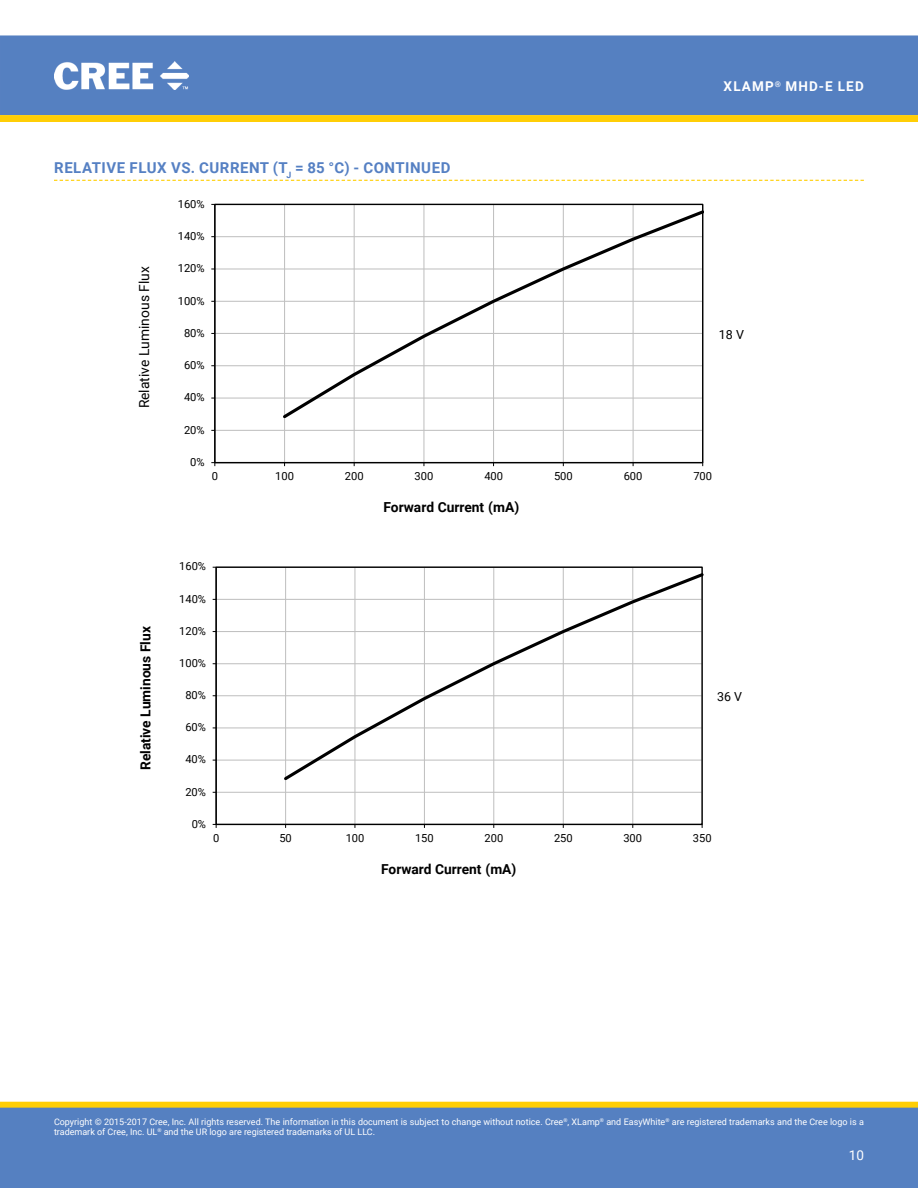
<style>
.page{position:relative;width:918px;height:1188px;background:#fff}
.page>*{position:absolute;margin:0;border:0;box-sizing:border-box;transform-origin:0 0}
.t1{font:700 15px "Roboto";letter-spacing:.035em;color:#5580c3}
.t2{font:700 13.8px "Roboto";color:#000}
.t3{font:13.8px "Roboto";color:#000}
.t4{font:700 13.5px "Roboto";letter-spacing:.085em;color:#fff}
.t5{font:13.5px "Roboto";color:#fff}
.t6{font:12.45px "Roboto";color:#000}
.t7{font:11.25px "Roboto";color:#000}
.t8{font:11.1px "Roboto";letter-spacing:-.01em;color:#000}
.t9{font:9px/10.8px "Roboto";color:#fff}
</style>
<div class="page">
<div style="left:0;top:35px;width:918px;height:80px;background:#5580c1"></div>
<img style="left:55px;top:62px;width:134px;height:28px">
<div style="left:1px;top:1102px;width:916px;height:6px;background:#ffce06"></div>
<div style="left:0;top:1102px;width:918px;height:6px;border:1px solid #ffce06"></div>
<div style="left:0;top:1108px;width:918px;height:80px;background:#5580c1"></div>
<svg style="left:0;top:115px;width:918px;height:7px;background:#fece08"></svg>
<svg style="left:54px;top:180px;width:810px;height:1px"></svg>
<hr style="left:215px;top:430px;width:488px;height:1px;background:#c0c0c0">
<hr style="left:215px;top:398px;width:488px;height:1px;background:#c0c0c0">
<hr style="left:215px;top:365px;width:488px;height:1px;background:#c0c0c0">
<hr style="left:215px;top:333px;width:488px;height:1px;background:#c0c0c0">
<hr style="left:215px;top:301px;width:488px;height:1px;background:#c0c0c0">
<hr style="left:215px;top:268px;width:488px;height:2px;background:#c0c0c0">
<hr style="left:215px;top:236px;width:488px;height:1px;background:#c0c0c0">
<hr style="left:284px;top:204px;width:1px;height:259px;background:#c0c0c0">
<hr style="left:354px;top:204px;width:1px;height:259px;background:#c0c0c0">
<hr style="left:423px;top:204px;width:1px;height:259px;background:#c0c0c0">
<hr style="left:493px;top:204px;width:1px;height:259px;background:#c0c0c0">
<hr style="left:563px;top:204px;width:1px;height:259px;background:#c0c0c0">
<hr style="left:633px;top:204px;width:1px;height:259px;background:#c0c0c0">
<hr style="left:215px;top:204px;width:1px;height:259px;background:#000">
<hr style="left:215px;top:462px;width:488px;height:1px;background:#000">
<svg style="left:211px;top:462px;width:5px;height:4px"></svg>
<svg style="left:280px;top:208px;width:424px;height:213px"></svg>
<hr style="left:216px;top:792px;width:486px;height:1px;background:#c0c0c0">
<hr style="left:216px;top:760px;width:486px;height:1px;background:#c0c0c0">
<hr style="left:216px;top:727px;width:486px;height:1px;background:#c0c0c0">
<hr style="left:216px;top:695px;width:486px;height:1px;background:#c0c0c0">
<hr style="left:216px;top:663px;width:486px;height:1px;background:#c0c0c0">
<hr style="left:216px;top:631px;width:486px;height:1px;background:#c0c0c0">
<hr style="left:216px;top:599px;width:486px;height:1px;background:#c0c0c0">
<hr style="left:285px;top:567px;width:1px;height:257px;background:#c0c0c0">
<hr style="left:354px;top:567px;width:1px;height:257px;background:#c0c0c0">
<hr style="left:424px;top:567px;width:1px;height:257px;background:#c0c0c0">
<hr style="left:493px;top:567px;width:1px;height:257px;background:#c0c0c0">
<hr style="left:563px;top:567px;width:1px;height:257px;background:#c0c0c0">
<hr style="left:632px;top:567px;width:1px;height:257px;background:#c0c0c0">
<hr style="left:216px;top:567px;width:1px;height:257px;background:#000">
<hr style="left:216px;top:824px;width:486px;height:1px;background:#000">
<svg style="left:281px;top:571px;width:422px;height:212px"></svg>
<h3 class="t4" style="left:724px;top:77px;width:142px">XLamp<sup>®</sup> MHD-E LED</h3>
<h1 class="t1" style="left:54px;top:157px;width:398px">Relative Flux vs. Current (T<sub>J</sub> = 85 °C) - Continued</h1>
<p class="t8" style="left:178px;top:196px;width:28px">160%</p>
<p class="t8" style="left:178px;top:228px;width:28px">140%</p>
<h2 class="t3" style="left:134px;top:408px;width:144px;rotate:-90deg">Relative Luminous Flux</h2>
<p class="t8" style="left:178px;top:261px;width:28px">120%</p>
<p class="t8" style="left:178px;top:293px;width:28px">100%</p>
<p class="t7" style="left:184px;top:325px;width:22px">80%</p>
<p class="t8" style="left:184px;top:357px;width:22px">60%</p>
<p class="t8" style="left:184px;top:390px;width:22px">40%</p>
<h3 class="t6" style="left:719px;top:326px;width:27px">18 V</h3>
<p class="t8" style="left:184px;top:422px;width:22px">20%</p>
<p class="t8" style="left:190px;top:454px;width:16px">0%</p>
<p class="t8" style="left:212px;top:469px;width:8px">0</p>
<p class="t8" style="left:275px;top:469px;width:20px">100</p>
<p class="t8" style="left:345px;top:469px;width:20px">200</p>
<p class="t8" style="left:415px;top:469px;width:20px">300</p>
<p class="t8" style="left:484px;top:469px;width:20px">400</p>
<p class="t8" style="left:554px;top:469px;width:20px">500</p>
<p class="t8" style="left:624px;top:469px;width:20px">600</p>
<p class="t8" style="left:693px;top:469px;width:20px">700</p>
<h2 class="t2" style="left:383px;top:497px;width:137px">Forward Current (mA)</h2>
<p class="t8" style="left:179px;top:559px;width:28px">160%</p>
<p class="t8" style="left:179px;top:591px;width:28px">140%</p>
<h2 class="t2" style="left:136px;top:770px;width:145px;rotate:-90deg">Relative Luminous Flux</h2>
<p class="t8" style="left:179px;top:623px;width:28px">120%</p>
<p class="t8" style="left:179px;top:655px;width:28px">100%</p>
<p class="t8" style="left:186px;top:687px;width:22px">80%</p>
<p class="t8" style="left:186px;top:720px;width:22px">60%</p>
<h3 class="t6" style="left:717px;top:688px;width:26px">36 V</h3>
<p class="t8" style="left:186px;top:752px;width:22px">40%</p>
<p class="t8" style="left:186px;top:784px;width:22px">20%</p>
<p class="t8" style="left:192px;top:816px;width:16px">0%</p>
<p class="t8" style="left:213px;top:830px;width:8px">0</p>
<p class="t8" style="left:279px;top:830px;width:14px">50</p>
<p class="t8" style="left:346px;top:830px;width:20px">100</p>
<p class="t8" style="left:415px;top:830px;width:20px">150</p>
<p class="t8" style="left:485px;top:830px;width:20px">200</p>
<p class="t8" style="left:554px;top:830px;width:20px">250</p>
<p class="t8" style="left:623px;top:830px;width:20px">300</p>
<p class="t8" style="left:693px;top:830px;width:20px">350</p>
<h2 class="t2" style="left:381px;top:859px;width:137px">Forward Current (mA)</h2>
<p class="t9" style="left:54px;top:1116px;width:811px">Copyright © 2015-2017 Cree, Inc. All rights reserved. The information in this document is subject to change without notice. Cree<sup>®</sup>, XLamp<sup>®</sup> and EasyWhite<sup>®</sup> are registered trademarks and the Cree logo is a trademark of Cree, Inc. UL<sup>®</sup> and the UR logo are registered trademarks of UL LLC.</p>
<h3 class="t5" style="left:849px;top:1145px;width:17px">10</h3>
</div>
